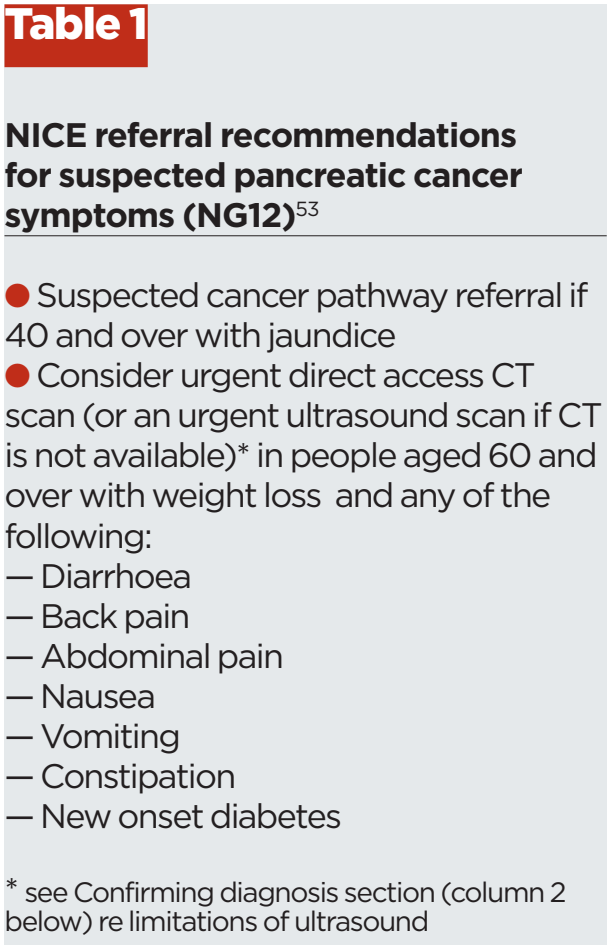
<style>
.page{position:relative;width:607px;height:945px;background:#fff}
.page>*{position:absolute;margin:0;border:0;box-sizing:border-box;transform-origin:0 0}
.t1{font:900 44px "Gotham";letter-spacing:-.03em;color:#fff}
.t2{font:34px/40px "Gotham";letter-spacing:-.05em;color:#231f20}
.t3{font:700 34px/40px "Gotham";letter-spacing:-.03em;color:#231f20}
.t4{font:28px/29.2px "Gotham";letter-spacing:-.05em;color:#231f20}
.s1{font-family:"Pulse Taz";font-weight:800;color:#c02d19}
.s2{font-size:34px}
</style>
<div class="page">
<div style="left:4px;top:4px;width:602px;height:940px;background:#e5e9eb"></div>
<div style="left:4px;top:4px;width:144px;height:63px;background:#c02d19"></div>
<hr style="left:4px;top:235px;width:602px;height:1px;background:#231f20">
<hr style="left:606px;top:23px;width:1px;height:63px;background:#c02d19">
<p class="t1" style="left:4px;top:8px;width:145px">Table 1</p>
<p class="t3" style="left:4px;top:118px;width:520px">NICE referral recommendations for suspected pancreatic cancer symptoms (NG12)<sup>53</sup></p>
<p class="t2" style="left:4px;top:278px;width:585px"><span class="s1">•</span> Suspected cancer pathway referral if<br>40 and over with jaundice</p>
<p class="t2" style="left:4px;top:358px;width:599px"><span class="s1">•</span> Consider urgent direct access CT scan (or an urgent ultrasound scan if CT is not available)* in people aged 60 and over with weight loss and any of the following:</p>
<p class="t2" style="left:4px;top:558px;width:189px">— Diarrhoea</p>
<p class="t2" style="left:4px;top:598px;width:187px">— Back pain</p>
<p class="t2" style="left:4px;top:638px;width:281px">— Abdominal pain</p>
<p class="t2" style="left:4px;top:678px;width:153px">— Nausea</p>
<p class="t2" style="left:4px;top:718px;width:178px">— Vomiting</p>
<p class="t2" style="left:4px;top:758px;width:233px">— Constipation</p>
<p class="t2" style="left:4px;top:798px;width:339px">— New onset diabetes</p>
<p class="t4" style="left:4px;top:879px;width:563px"><span class="s2">*</span> see Confirming diagnosis section (column 2 below) re limitations of ultrasound</p>
</div>
